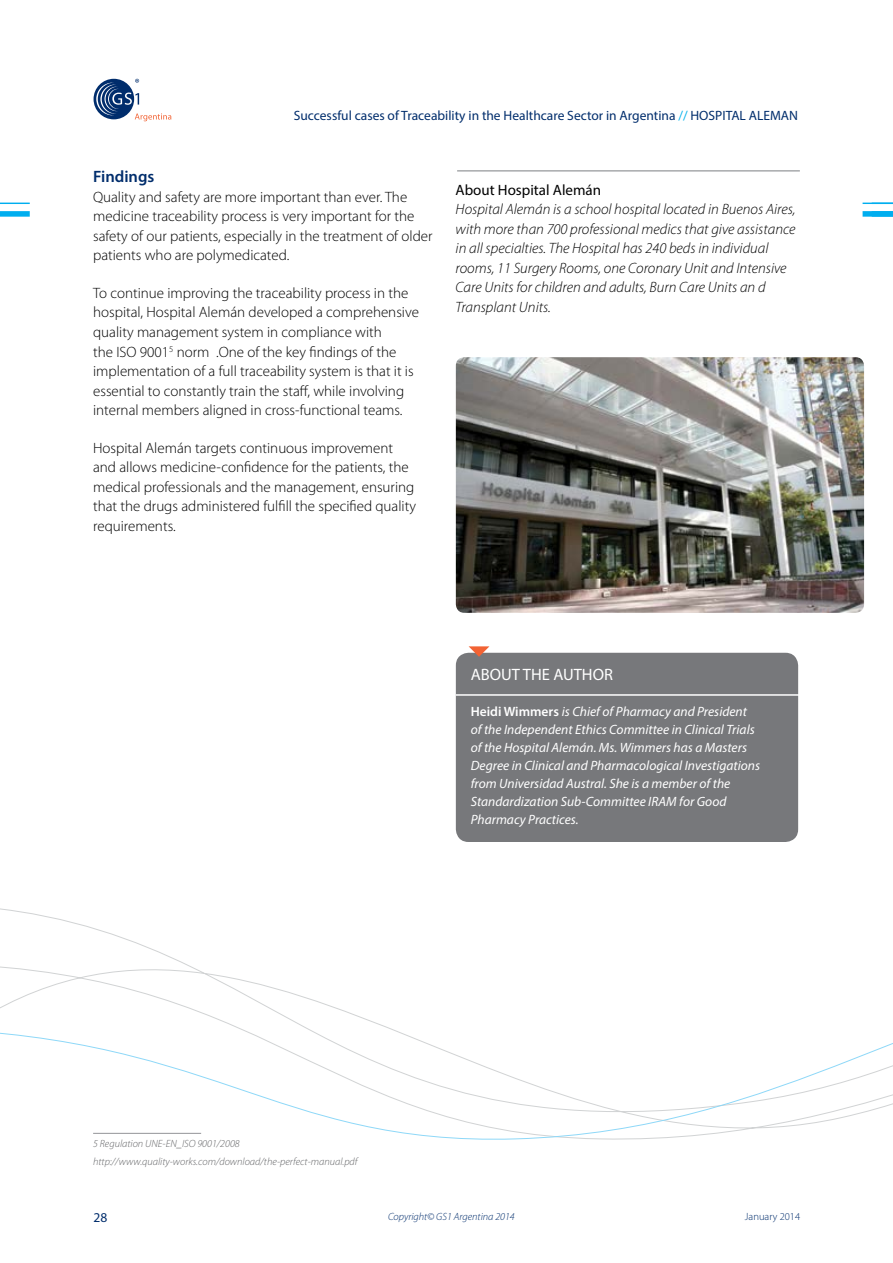
<style>
.page{position:relative;width:893px;height:1263px;background:#fff}
.page>*{position:absolute;margin:0;border:0;box-sizing:border-box;transform-origin:0 0}
.t1{font:16.5px "Myriad Pro";color:#fff}
.t2{font:600 16.5px "Myriad Pro";color:#002d6c}
.t3{font:300 15px/19.5px "Myriad Pro";color:#000}
.t4{font:italic 300 15px/19.5px "Myriad Pro";color:#000}
.t5{font:15px "Myriad Pro";color:#000}
.t6{font:italic 13.5px/18px "Myriad Pro";color:#fff}
.t7{font:13.5px "Myriad Pro";color:#002d6c}
.t8{font:italic 300 10.5px/18px "Myriad Pro";color:#636466}
.t9{font:italic 300 10.5px "Myriad Pro";color:#002d6c}
.t10{font:300 10.5px "Myriad Pro";color:#002d6c}
.s1{color:#00b1ec}
.s2{font-weight:600;font-style:normal}
</style>
<div class="page">
<svg style="left:0;top:931px;width:893px;height:209px"></svg>
<div style="left:94px;top:79px;width:40px;height:40px;background:#002d6c;border-radius:50%"></div>
<svg style="left:96px;top:79px;width:75px;height:42px"></svg>
<hr style="left:892px;top:149px;width:1px;height:127px;background:#002d6c">
<svg style="left:863px;top:174px;width:30px;height:77px"></svg>
<svg style="left:0;top:202px;width:30px;height:15px"></svg>
<hr style="left:93px;top:1133px;width:108px;height:1px;background:#939598">
<div style="left:456px;top:653px;width:342px;height:189px;background:#77787b;border-radius:13px"></div>
<svg style="left:469px;top:646px;width:20px;height:11px"></svg>
<hr style="left:456px;top:694px;width:344px;height:2px;background:#fff">
<hr style="left:457px;top:170px;width:343px;height:2px;background:#a7a9ac">
<img style="left:456px;top:357px;width:408px;height:256px">
<p class="t7" style="left:294px;top:108px;width:506px">Successful cases of Traceability in the Healthcare Sector in Argentina <span class="s1">//</span> HOSPITAL ALEMAN</p>
<p class="t2" style="left:93px;top:166px;width:63px">Findings</p>
<p class="t3" style="left:93px;top:187px;width:341px">Quality and safety are more important than ever. The medicine traceability process is very important for the safety of our patients, especially in the treatment of older patients who are polymedicated.</p>
<p class="t3" style="left:93px;top:283px;width:327px">To continue improving the traceability process in the hospital, Hospital Alemán developed a comprehensive quality management system in compliance with<br>the ISO 9001<sup>5</sup> norm .One of the key findings of the implementation of a full traceability system is that it is essential to constantly train the staff, while involving internal members aligned in cross-functional teams.</p>
<p class="t3" style="left:93px;top:438px;width:324px">Hospital Alemán targets continuous improvement and allows medicine-confidence for the patients, the medical professionals and the management, ensuring that the drugs administered fulfill the specified quality requirements.</p>
<p class="t5" style="left:456px;top:180px;width:147px">About Hospital Alemán</p>
<p class="t4" style="left:456px;top:200px;width:341px">Hospital Alemán is a school hospital located in Buenos Aires, with more than 700 professional medics that give assistance in all specialties. The Hospital has 240 beds in individual rooms, 11 Surgery Rooms, one Coronary Unit and Intensive Care Units for children and adults, Burn Care Units an d Transplant Units.</p>
<p class="t1" style="left:471px;top:664px;width:144px">ABOUT THE AUTHOR</p>
<p class="t6" style="left:471px;top:702px;width:291px"><span class="s2">Heidi Wimmers</span> is Chief of Pharmacy and President of the Independent Ethics Committee in Clinical Trials of the Hospital Alemán. Ms. Wimmers has a Masters Degree in Clinical and Pharmacological Investigations from Universidad Austral. She is a member of the Standardization Sub-Committee IRAM for Good Pharmacy Practices.</p>
<p class="t8" style="left:93px;top:1134px;width:266px">5 Regulation UNE-EN_ISO 9001/2008 http://www.quality-works.com/download/the-perfect-manual.pdf</p>
<p class="t7" style="left:94px;top:1209px;width:15px">28</p>
<p class="t9" style="left:388px;top:1210px;width:128px">Copyright© GS1 Argentina 2014</p>
<p class="t10" style="left:745px;top:1210px;width:57px">January 2014</p>
</div>
